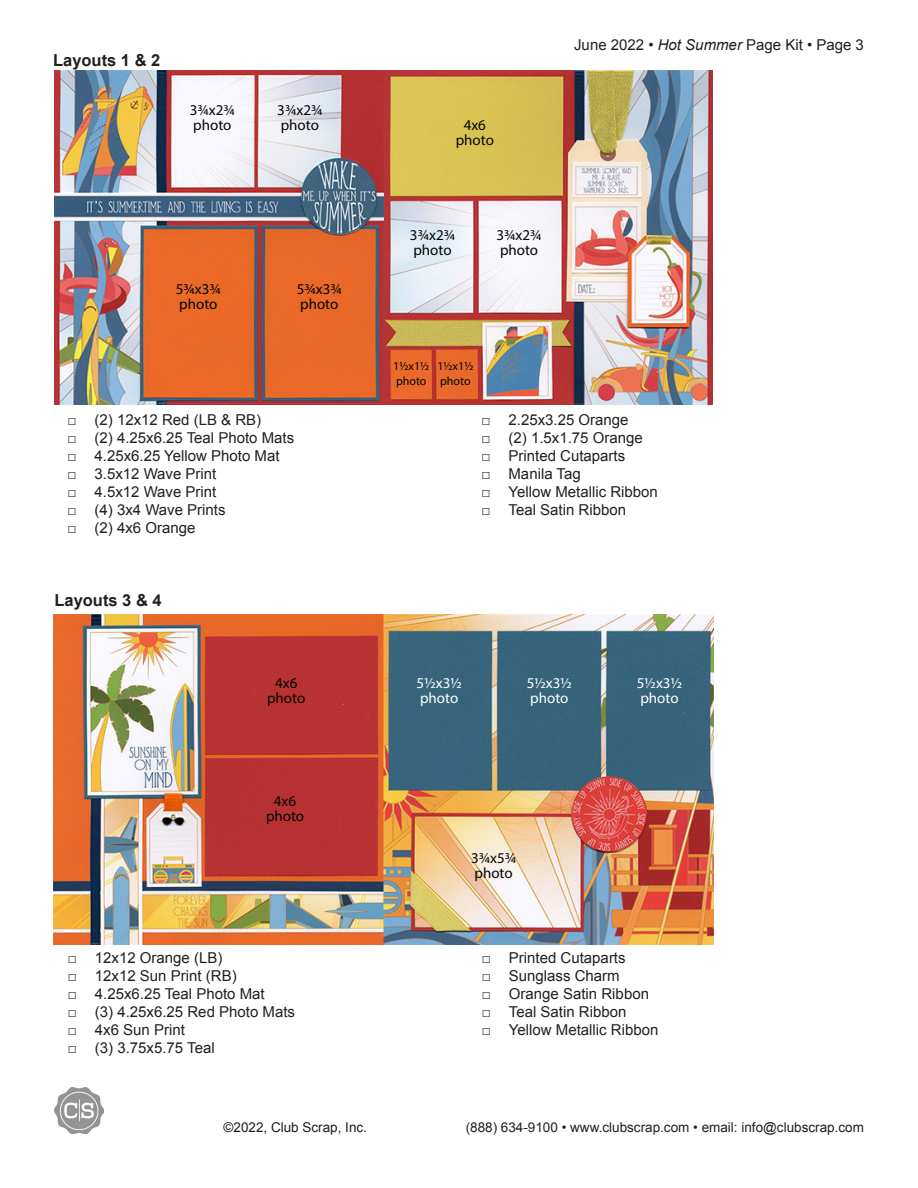
<style>
.page{position:relative;width:918px;height:1188px;background:#fff}
.page>*{position:absolute;margin:0;border:0;box-sizing:border-box;transform-origin:0 0}
.t1{font:700 16.5px "Arial";color:#231f20}
.t2{font:15px "Arial";color:#231f20}
.t3{font:15px "Myriad Pro";color:#040503}
.t4{font:15px "Myriad Pro";color:#fff}
.t5{font:13.5px "Arial";color:#231f20}
.t6{font:12px "Myriad Pro";color:#040503}
.s1{font-style:italic}
</style>
<div class="page">
<img style="left:55px;top:1088px;width:49px;height:46px">
<img style="left:54px;top:71px;width:659px;height:333px">
<img style="left:54px;top:614px;width:659px;height:330px">
<p class="t1" style="left:53px;top:49px;width:109px">Layouts 1 &amp; 2</p>
<p class="t3" style="left:190px;top:101px;width:39px">33/4x23/4</p>
<p class="t3" style="left:193px;top:116px;width:40px">photo</p>
<p class="t3" style="left:277px;top:101px;width:39px">33/4x23/4</p>
<p class="t3" style="left:281px;top:116px;width:40px">photo</p>
<p class="t3" style="left:176px;top:280px;width:39px">53/4x33/4</p>
<p class="t3" style="left:179px;top:295px;width:40px">photo</p>
<p class="t3" style="left:297px;top:280px;width:39px">53/4x33/4</p>
<p class="t3" style="left:300px;top:295px;width:40px">photo</p>
<p class="t2" style="left:68px;top:409px;width:195px">□ (2) 12x12 Red (LB &amp; RB)</p>
<p class="t2" style="left:68px;top:427px;width:228px">□ (2) 4.25x6.25 Teal Photo Mats</p>
<p class="t2" style="left:68px;top:445px;width:214px">□ 4.25x6.25 Yellow Photo Mat</p>
<p class="t2" style="left:68px;top:463px;width:150px">□ 3.5x12 Wave Print</p>
<p class="t2" style="left:68px;top:481px;width:150px">□ 4.5x12 Wave Print</p>
<p class="t2" style="left:68px;top:499px;width:160px">□ (4) 3x4 Wave Prints</p>
<p class="t2" style="left:68px;top:517px;width:129px">□ (2) 4x6 Orange</p>
<p class="t1" style="left:54px;top:589px;width:109px">Layouts 3 &amp; 4</p>
<p class="t3" style="left:275px;top:674px;width:24px">4x6</p>
<p class="t3" style="left:267px;top:689px;width:40px">photo</p>
<p class="t3" style="left:274px;top:791px;width:24px">4x6</p>
<p class="t3" style="left:266px;top:806px;width:40px">photo</p>
<p class="t2" style="left:68px;top:948px;width:156px">□ 12x12 Orange (LB)</p>
<p class="t2" style="left:68px;top:966px;width:170px">□ 12x12 Sun Print (RB)</p>
<p class="t2" style="left:68px;top:984px;width:198px">□ 4.25x6.25 Teal Photo Mat</p>
<p class="t2" style="left:68px;top:1002px;width:229px">□ (3) 4.25x6.25 Red Photo Mats</p>
<p class="t2" style="left:68px;top:1020px;width:119px">□ 4x6 Sun Print</p>
<p class="t2" style="left:68px;top:1038px;width:148px">□ (3) 3.75x5.75 Teal</p>
<p class="t3" style="left:464px;top:116px;width:24px">4x6</p>
<p class="t3" style="left:456px;top:131px;width:40px">photo</p>
<p class="t3" style="left:410px;top:225px;width:39px">33/4x23/4</p>
<p class="t3" style="left:413px;top:240px;width:40px">photo</p>
<p class="t3" style="left:497px;top:225px;width:39px">33/4x23/4</p>
<p class="t3" style="left:500px;top:240px;width:40px">photo</p>
<p class="t2" style="left:574px;top:35px;width:291px">June 2022 • <span class="s1">Hot Summer</span> Page Kit • Page 3</p>
<p class="t6" style="left:393px;top:359px;width:31px">11/2x11/2</p>
<p class="t6" style="left:396px;top:374px;width:32px">photo</p>
<p class="t6" style="left:437px;top:359px;width:31px">11/2x11/2</p>
<p class="t6" style="left:440px;top:374px;width:32px">photo</p>
<p class="t2" style="left:482px;top:409px;width:149px">□ 2.25x3.25 Orange</p>
<p class="t2" style="left:482px;top:427px;width:163px">□ (2) 1.5x1.75 Orange</p>
<p class="t2" style="left:482px;top:445px;width:145px">□ Printed Cutaparts</p>
<p class="t2" style="left:482px;top:463px;width:101px">□ Manila Tag</p>
<p class="t2" style="left:482px;top:481px;width:178px">□ Yellow Metallic Ribbon</p>
<p class="t2" style="left:482px;top:499px;width:146px">□ Teal Satin Ribbon</p>
<p class="t4" style="left:417px;top:674px;width:39px">51/2x31/2</p>
<p class="t4" style="left:420px;top:689px;width:40px">photo</p>
<p class="t4" style="left:527px;top:674px;width:39px">51/2x31/2</p>
<p class="t4" style="left:530px;top:689px;width:40px">photo</p>
<p class="t4" style="left:637px;top:674px;width:39px">51/2x31/2</p>
<p class="t4" style="left:640px;top:689px;width:40px">photo</p>
<p class="t3" style="left:471px;top:849px;width:39px">33/4x53/4</p>
<p class="t3" style="left:475px;top:864px;width:40px">photo</p>
<p class="t2" style="left:482px;top:948px;width:145px">□ Printed Cutaparts</p>
<p class="t2" style="left:482px;top:966px;width:139px">□ Sunglass Charm</p>
<p class="t2" style="left:482px;top:984px;width:169px">□ Orange Satin Ribbon</p>
<p class="t2" style="left:482px;top:1002px;width:146px">□ Teal Satin Ribbon</p>
<p class="t2" style="left:482px;top:1020px;width:178px">□ Yellow Metallic Ribbon</p>
<p class="t5" style="left:224px;top:1118px;width:145px">©2022, Club Scrap, Inc.</p>
<p class="t5" style="left:466px;top:1118px;width:400px">(888) 634-9100 • www.clubscrap.com • email: info@clubscrap.com</p>
</div>
